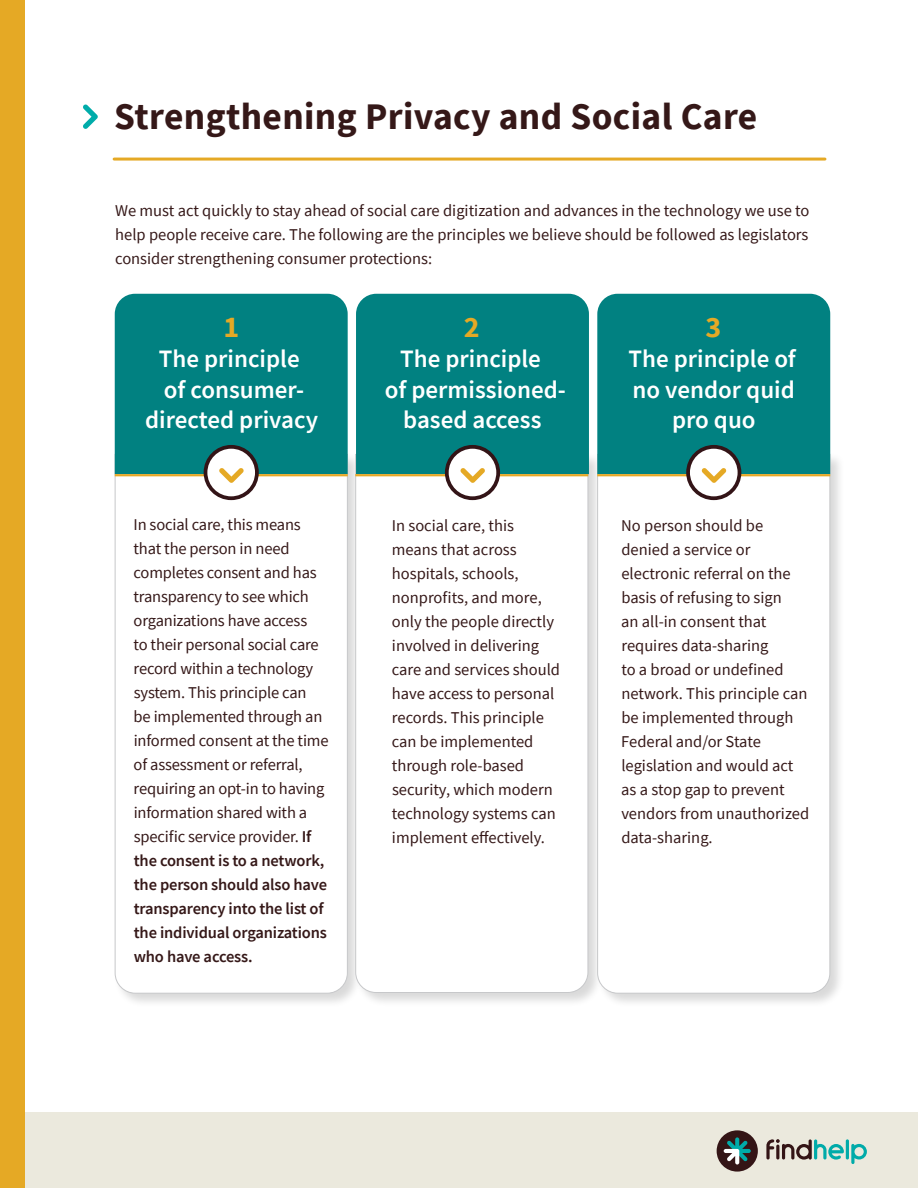
<style>
.page{position:relative;width:918px;height:1188px;background:#fff}
.page>*{position:absolute;margin:0;border:0;box-sizing:border-box;transform-origin:0 0}
.t1{font:700 37.5px "Source Sans Pro";letter-spacing:.01em;color:#351818}
.Large_Number{font:700 30px "Source Sans Pro";color:#e5a925}
.Large_Number-2{font:600 25.05px/30.6px "Source Sans Pro";color:#fff;text-align:center}
.Body_Copy{font:16.5px/24px "Source Sans Pro";color:#351818}
.s1{font-weight:600}
</style>
<div class="page">
<div style="left:113px;top:453px;width:250px;height:556px;background:#000;opacity:.15"></div>
<svg style="left:114px;top:454px;width:234px;height:540px"></svg>
<div style="left:354px;top:453px;width:249px;height:555px;background:#000;opacity:.15"></div>
<svg style="left:355px;top:454px;width:234px;height:539px"></svg>
<div style="left:596px;top:453px;width:249px;height:556px;background:#000;opacity:.15"></div>
<svg style="left:597px;top:454px;width:234px;height:540px"></svg>
<hr style="left:114px;top:158px;width:711px;height:3px;background:#e5a925">
<svg style="left:83px;top:104px;width:15px;height:25px"></svg>
<hr style="left:355px;top:474px;width:233px;height:2px;background:#e6a826">
<svg style="left:206px;top:447px;width:51px;height:51px"></svg>
<div style="left:204px;top:445px;width:55px;height:55px;border:4px solid #331417;border-radius:50%"></div>
<svg style="left:115px;top:294px;width:233px;height:189px;background:#138886"></svg>
<svg style="left:688px;top:447px;width:51px;height:51px"></svg>
<div style="left:686px;top:445px;width:55px;height:55px;border:4px solid #331417;border-radius:50%"></div>
<svg style="left:597px;top:294px;width:233px;height:189px;background:#138886"></svg>
<svg style="left:447px;top:447px;width:51px;height:51px"></svg>
<div style="left:445px;top:445px;width:55px;height:55px;border:4px solid #331417;border-radius:50%"></div>
<svg style="left:356px;top:294px;width:233px;height:189px;background:#138786"></svg>
<div style="left:0;top:1112px;width:918px;height:76px;background:#ebe9dd"></div>
<div style="left:0;top:0;width:25px;height:1188px;background:#e5a925"></div>
<div style="left:717px;top:1130px;width:41px;height:42px;background:#341516;border-radius:50%"></div>
<svg style="left:724px;top:1137px;width:27px;height:28px"></svg>
<svg style="left:766px;top:1139px;width:78px;height:21px"></svg>
<hr style="left:846px;top:1139px;width:3px;height:21px;background:#00aba9;border-radius:2px">
<svg style="left:851px;top:1144px;width:16px;height:20px"></svg>
<h1 class="t1" style="left:114px;top:92px;width:645px">Strengthening Privacy and Social Care</h1>
<p class="Body_Copy" style="left:115px;top:199px;width:696px;text-align:justify">We must act quickly to stay ahead of social care digitization and advances in the technology we use to help people receive care. The following are the principles we believe should be followed as legislators consider strengthening consumer protections:</p>
<p class="Large_Number" style="left:224px;top:306px;width:17px">1</p>
<p class="Large_Number-2" style="left:145px;top:343px;width:174px">The principle<br>of consumer&shy;directed privacy</p>
<p class="Body_Copy" style="left:133px;top:512px;width:197px">In social care, this means that the person in need completes consent and has transparency to see which organizations have access<br>to their personal social care record within a technology system. This principle can<br>be implemented through an informed consent at the time of assessment or referral, requiring an opt-in to having information shared with a specific service provider. <span class="s1">If the consent is to a network, the person should also have transparency into the list of the individual organizations who have access.</span></p>
<p class="Large_Number" style="left:464px;top:306px;width:17px">2</p>
<p class="Large_Number-2" style="left:385px;top:343px;width:182px">The principle<br>of permissioned&shy;based access</p>
<p class="Body_Copy" style="left:392px;top:514px;width:170px">In social care, this means that across hospitals, schools, nonprofits, and more, only the people directly involved in delivering care and services should have access to personal records. This principle can be implemented through role-based security, which modern technology systems can implement effectively.</p>
<p class="Large_Number" style="left:705px;top:306px;width:17px">3</p>
<p class="Large_Number-2" style="left:628px;top:343px;width:169px">The principle of no vendor quid pro quo</p>
<p class="Body_Copy" style="left:621px;top:514px;width:189px">No person should be denied a service or electronic referral on the basis of refusing to sign<br>an all-in consent that requires data-sharing<br>to a broad or undefined network. This principle can be implemented through<br>Federal and/or State legislation and would act as a stop gap to prevent vendors from unauthorized data-sharing.</p>
</div>
